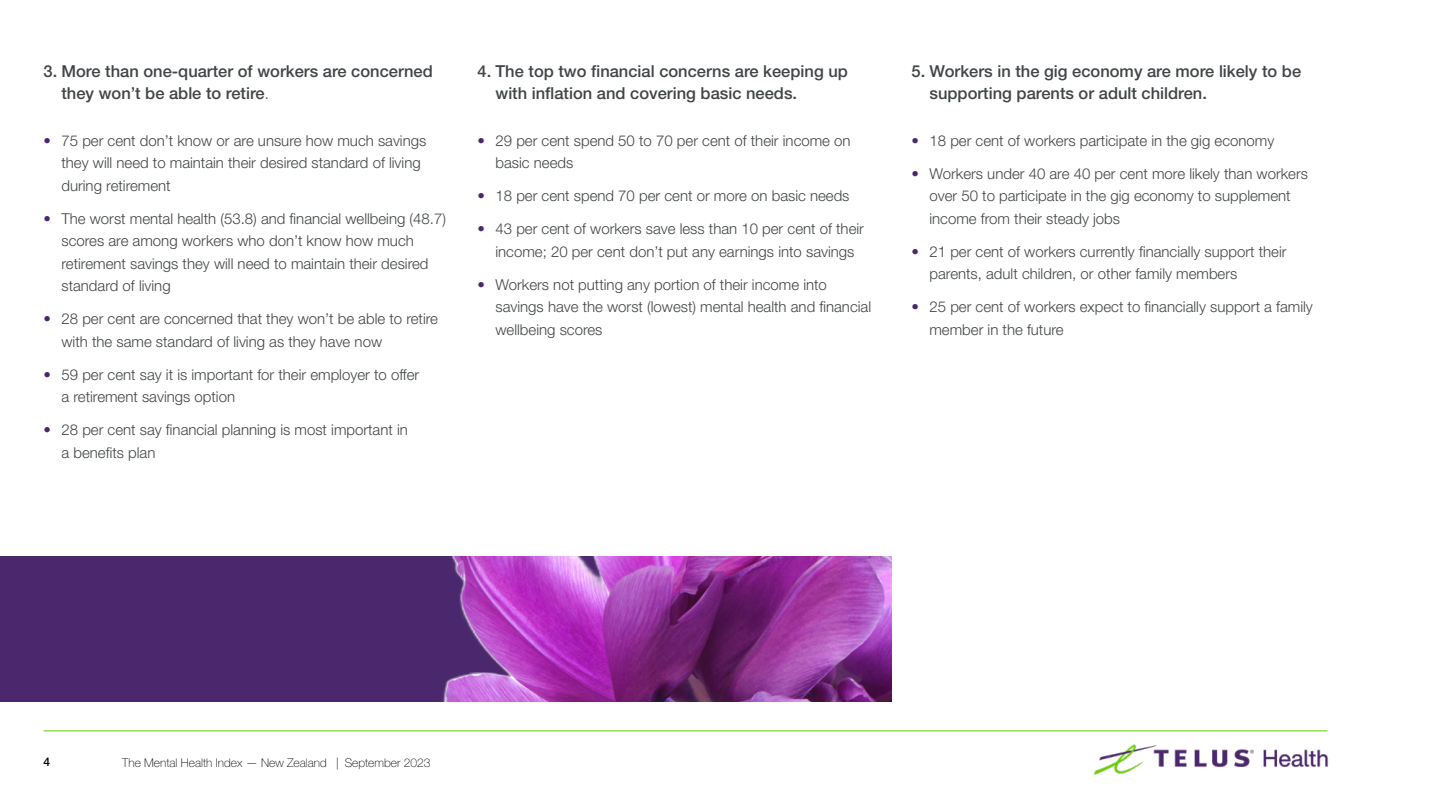
<style>
.page{position:relative;width:1440px;height:810px;background:#fff}
.page>*{position:absolute;margin:0;border:0;box-sizing:border-box;transform-origin:0 0}
.t1{font:500 16.5px/22.5px "Helvetica Neue LT Std";color:#414547}
.t2{font:300 15px/22.5px "Helvetica Neue LT Std";color:#414547}
.t3{font:100 12px "Helvetica Neue LT Std";color:#000}
.t4{font:500 12px "Helvetica Neue LT Std";color:#000}
.s1{font-weight:300;font-size:15px}
.s2{color:#4b286d}
</style>
<div class="page">
<img style="left:1093px;top:744px;width:236px;height:31px">
<hr style="left:44px;top:730px;width:1284px;height:1px;background:#6c0">
<img style="left:416px;top:556px;width:476px;height:146px">
<div style="left:0;top:556px;width:416px;height:146px;background:#4b286d"></div>
<p class="t1" style="left:62px;top:59px;width:373px;text-indent:-18px">3. More than one-quarter of workers are concerned they won’t be able to retire<span class="s1">.</span></p>
<p class="t2" style="left:62px;top:129px;width:366px;text-indent:-18px"><span class="s2">•</span> 75 per cent don’t know or are unsure how much savings they will need to maintain their desired standard of living during retirement</p>
<p class="t2" style="left:62px;top:207px;width:386px;text-indent:-18px"><span class="s2">•</span> The worst mental health (53.8) and financial wellbeing (48.7) scores are among workers who don’t know how much retirement savings they will need to maintain their desired standard of living</p>
<p class="t2" style="left:62px;top:307px;width:378px;text-indent:-18px"><span class="s2">•</span> 28 per cent are concerned that they won’t be able to retire with the same standard of living as they have now</p>
<p class="t2" style="left:62px;top:363px;width:359px;text-indent:-18px"><span class="s2">•</span> 59 per cent say it is important for their employer to offer a retirement savings option</p>
<p class="t2" style="left:62px;top:418px;width:348px;text-indent:-18px"><span class="s2">•</span> 28 per cent say financial planning is most important in a benefits plan</p>
<p class="t1" style="left:496px;top:59px;width:354px;text-indent:-18px">4. The top two financial concerns are keeping up with inflation and covering basic needs.</p>
<p class="t2" style="left:495px;top:129px;width:357px;text-indent:-18px"><span class="s2">•</span> 29 per cent spend 50 to 70 per cent of their income on basic needs</p>
<p class="t2" style="left:477px;top:184px;width:374px"><span class="s2">•</span> 18 per cent spend 70 per cent or more on basic needs</p>
<p class="t2" style="left:477px;top:217px;width:388px;text-align:center"><span class="s2">•</span> 43 per cent of workers save less than 10 per cent of their income; 20 per cent don’t put any earnings into savings</p>
<p class="t2" style="left:495px;top:273px;width:377px;text-indent:-18px"><span class="s2">•</span> Workers not putting any portion of their income into savings have the worst (lowest) mental health and financial wellbeing scores</p>
<p class="t1" style="left:930px;top:59px;width:373px;text-indent:-18px">5. Workers in the gig economy are more likely to be supporting parents or adult children.</p>
<p class="t2" style="left:912px;top:129px;width:364px"><span class="s2">•</span> 18 per cent of workers participate in the gig economy</p>
<p class="t2" style="left:930px;top:162px;width:380px;text-indent:-18px"><span class="s2">•</span> Workers under 40 are 40 per cent more likely than workers over 50 to participate in the gig economy to supplement income from their steady jobs</p>
<p class="t2" style="left:930px;top:240px;width:359px;text-indent:-18px"><span class="s2">•</span> 21 per cent of workers currently financially support their parents, adult children, or other family members</p>
<p class="t2" style="left:930px;top:295px;width:385px;text-indent:-18px"><span class="s2">•</span> 25 per cent of workers expect to financially support a family member in the future</p>
<p class="t4" style="left:44px;top:755px;width:8px">4</p>
<p class="t3" style="left:122px;top:755px;width:310px">The Mental Health Index — New Zealand | September 2023</p>
</div>
